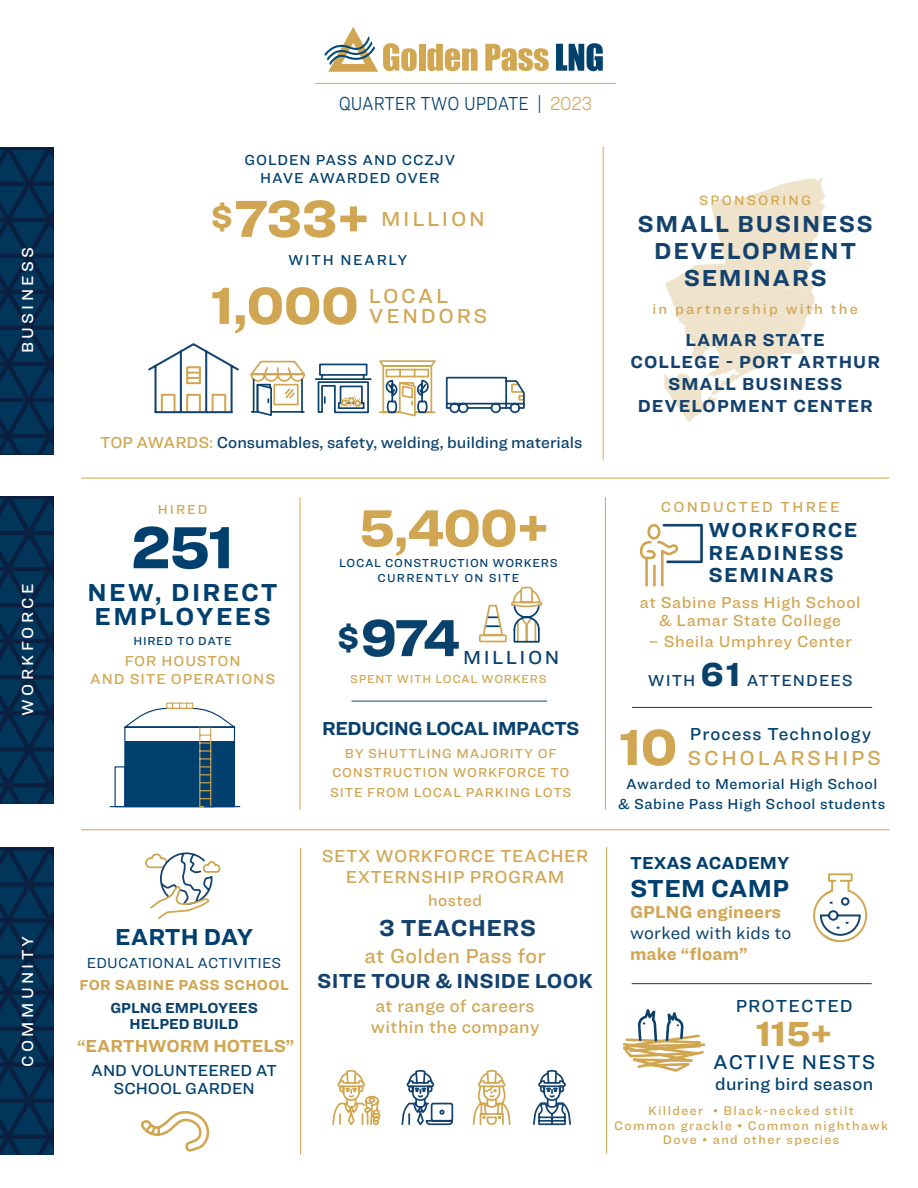
<style>
.page{position:relative;width:918px;height:1188px;background:#fff}
.page>*{position:absolute;margin:0;border:0;box-sizing:border-box;transform-origin:0 0}
.t1{font:900 61.5px "Ringside";color:#00406e}
.t2{font:900 54px "Ringside";letter-spacing:-.015em;color:#d1a652}
.t3{font:900 54px "Ringside";color:#09416d}
.t4{font:900 52.5px "Ringside";color:#d1a652}
.t5{font:900 36.15px "Ringside";color:#d1a652}
.t6{font:700 25.5px "Ringside";letter-spacing:.08em;color:#00406e}
.t7{font:700 25.5px "Ringside";letter-spacing:.01em;color:#00406e}
.t8{font:700 24px/27px "Ringside";letter-spacing:.07em;color:#14426e;text-align:center}
.t9{font:700 24px "Ringside";letter-spacing:.02em;color:#14426e}
.t10{font:700 24px "Ringside";letter-spacing:-.005em;color:#00406e}
.t11{font:500 21px "Ringside";letter-spacing:.13em;color:#d1a652}
.t12{font:700 21px "Ringside";letter-spacing:.07em;color:#09416d}
.t13{font:700 21px "Ringside";letter-spacing:.01em;color:#14426e}
.t14{font:500 21px "Ringside";letter-spacing:.02em;color:#d1a652}
.t15{font:500 20.7px "Ringside";letter-spacing:.06em;color:#00406e}
.t16{font:300 19.5px "Ringside";letter-spacing:-.005em;color:#00406e;scale:.85 1}
.t17{font:700 19.5px "Ringside";letter-spacing:-.02em;color:#09416d}
.t18{font:500 19.5px "Ringside";letter-spacing:.13em;color:#09416d}
.t19{font:500 18px "Ringside";letter-spacing:.02em;color:#d1a652}
.t20{font:700 18px/21.9px "Ringside";letter-spacing:.06em;color:#14426e;text-align:center}
.t21{font:700 18px "Ringside";letter-spacing:.01em;color:#d1a652}
.t22{font:500 18px "Ringside";letter-spacing:.06em;color:#00406e}
.t23{font:18px "Ringside";letter-spacing:.01em;color:#09416d}
.t24{font:500 18px "Ringside";letter-spacing:.02em;color:#00406e}
.t25{font:700 18px "Ringside";letter-spacing:.01em;color:#00406e}
.t26{font:500 16.5px "Ringside";letter-spacing:.04em;color:#d1a652}
.t27{font:500 16.5px "Ringside";color:#09416d}
.t28{font:500 16.5px "Ringside";color:#00406e}
.t29{font:500 16.5px "Ringside";letter-spacing:.2em;color:#fff}
.t30{font:500 16.5px "Ringside";letter-spacing:.06em;color:#09416d}
.t31{font:500 15px "Ringside";letter-spacing:.04em;color:#00406e}
.t32{font:500 15px "Ringside";letter-spacing:.145em;color:#d1a652}
.t33{font:500 15px "Ringside";letter-spacing:.06em;color:#00406e}
.t34{font:700 15px "Ringside";color:#09416d}
.t35{font:15px "Ringside";letter-spacing:.01em;color:#00406e}
.t36{font:700 15px "Ringside";letter-spacing:.03em;color:#d1a652}
.t37{font:500 15px "Ringside";letter-spacing:.06em;color:#d1a652}
.t38{font:500 15px "Ringside";letter-spacing:.11em;color:#00406e}
.t39{font:500 15px "Ringside";letter-spacing:.055em;color:#d1a652}
.t40{font:500 14.1px "Ringside";letter-spacing:.15em;color:#d1a652}
.t41{font:500 13.5px/19.5px "Ringside";letter-spacing:.06em;color:#cfa453;text-align:center}
.t42{font:500 13.5px "Ringside";letter-spacing:.15em;color:#d1a652}
.t43{font:500 12.9px "Ringside";letter-spacing:.11em;color:#d1a652}
.t44{font:500 12px "Ringside";letter-spacing:.06em;color:#00406e}
.t45{font:500 12px "Ringside";letter-spacing:.06em;color:#d1a652}
.t46{font:500 12px "Ringside";letter-spacing:.11em;color:#00406e}
.t47{font:500 12px "Ringside";letter-spacing:.06em;color:#004170}
.s1{color:#d1a652}
.s2{font-size:33px}
.s3{font-weight:900;font-size:34.5px}
</style>
<div class="page">
<div style="left:419px;top:44px;width:7px;height:27px;background:#d2a752"></div>
<svg style="left:427px;top:44px;width:51px;height:27px"></svg>
<svg style="left:485px;top:44px;width:64px;height:27px"></svg>
<svg style="left:556px;top:43px;width:47px;height:28px"></svg>
<svg style="left:324px;top:27px;width:93px;height:45px"></svg>
<svg style="left:0;top:150px;width:54px;height:304px;background:#042d51"></svg>
<svg style="left:0;top:499px;width:54px;height:304px;background:#042d51"></svg>
<svg style="left:0;top:851px;width:54px;height:304px;background:#042d51"></svg>
<hr style="left:315px;top:83px;width:301px;height:1px;background:#d1a652">
<hr style="left:603px;top:147px;width:1px;height:313px;background:#d1a652">
<hr style="left:81px;top:478px;width:808px;height:1px;background:#d1a652">
<hr style="left:81px;top:829px;width:808px;height:1px;background:#d1a652">
<hr style="left:300px;top:497px;width:1px;height:313px;background:#d1a652">
<hr style="left:605px;top:497px;width:1px;height:313px;background:#d1a652">
<svg style="left:478px;top:586px;width:65px;height:57px"></svg>
<hr style="left:352px;top:701px;width:195px;height:1px;background:#0b406d">
<svg style="left:109px;top:702px;width:132px;height:106px"></svg>
<svg style="left:250px;top:360px;width:55px;height:56px"></svg>
<svg style="left:314px;top:360px;width:122px;height:57px"></svg>
<svg style="left:148px;top:343px;width:91px;height:71px"></svg>
<svg style="left:445px;top:376px;width:80px;height:38px"></svg>
<svg style="left:640px;top:523px;width:63px;height:64px"></svg>
<hr style="left:300px;top:848px;width:1px;height:306px;background:#d1a652">
<hr style="left:606px;top:847px;width:1px;height:307px;background:#d1a652">
<svg style="left:664px;top:178px;width:162px;height:244px"></svg>
<svg style="left:533px;top:1069px;width:38px;height:57px"></svg>
<svg style="left:401px;top:1069px;width:53px;height:57px"></svg>
<svg style="left:472px;top:1069px;width:39px;height:57px"></svg>
<svg style="left:332px;top:1069px;width:49px;height:57px"></svg>
<hr style="left:632px;top:983px;width:240px;height:1px;background:#00406e">
<hr style="left:632px;top:707px;width:240px;height:1px;background:#00406e">
<svg style="left:145px;top:852px;width:76px;height:68px"></svg>
<svg style="left:140px;top:1111px;width:70px;height:41px"></svg>
<svg style="left:813px;top:873px;width:55px;height:70px"></svg>
<svg style="left:622px;top:1009px;width:84px;height:63px"></svg>
<p class="t29" style="left:16px;top:353px;width:107px;rotate:-90deg">BUSINESS</p>
<p class="t29" style="left:16px;top:716px;width:134px;rotate:-90deg">WORKFORCE</p>
<p class="t29" style="left:16px;top:1067px;width:133px;rotate:-90deg">COMMUNITY</p>
<p class="t16" style="left:339px;top:90px;width:300px">QUARTER TWO UPDATE | <span class="s1">2023</span></p>
<p class="t33" style="left:244px;top:149px;width:212px">GOLDEN PASS AND CCZJV</p>
<p class="t33" style="left:260px;top:167px;width:181px">HAVE AWARDED OVER</p>
<p class="t2" style="left:211px;top:178px;width:160px"><sup>$</sup>733+</p>
<p class="t11" style="left:381px;top:204px;width:105px">MILLION</p>
<p class="t38" style="left:288px;top:249px;width:121px">WITH NEARLY</p>
<p class="t2" style="left:211px;top:265px;width:149px">1,000</p>
<p class="t11" style="left:369px;top:281px;width:81px">LOCAL</p>
<p class="t11" style="left:369px;top:300px;width:120px">VENDORS</p>
<p class="t27" style="left:100px;top:431px;width:484px"><span class="s1">TOP AWARDS:</span> Consumables, safety, welding, building materials</p>
<p class="t42" style="left:158px;top:500px;width:51px">HIRED</p>
<p class="t1" style="left:131px;top:501px;width:105px">251</p>
<p class="t6" style="left:88px;top:574px;width:192px">NEW, DIRECT</p>
<p class="t6" style="left:95px;top:598px;width:178px">EMPLOYEES</p>
<p class="t47" style="left:133px;top:632px;width:100px">HIRED TO DATE</p>
<p class="t39" style="left:125px;top:650px;width:117px">FOR HOUSTON</p>
<p class="t37" style="left:90px;top:668px;width:186px">AND SITE OPERATIONS</p>
<p class="t10" style="left:115px;top:919px;width:140px">EARTH DAY</p>
<p class="t35" style="left:87px;top:952px;width:196px">EDUCATIONAL ACTIVITIES</p>
<p class="t36" style="left:79px;top:974px;width:211px">FOR SABINE PASS SCHOOL</p>
<p class="t34" style="left:110px;top:996px;width:149px">GPLNG EMPLOYEES</p>
<p class="t34" style="left:130px;top:1013px;width:110px">HELPED BUILD</p>
<p class="t21" style="left:77px;top:1032px;width:219px">“EARTHWORM HOTELS”</p>
<p class="t28" style="left:91px;top:1058px;width:187px">AND VOLUNTEERED AT</p>
<p class="t28" style="left:114px;top:1076px;width:143px">SCHOOL GARDEN</p>
<p class="t2" style="left:359px;top:487px;width:192px">5,400+</p>
<p class="t44" style="left:339px;top:555px;width:220px">LOCAL CONSTRUCTION WORKERS</p>
<p class="t46" style="left:377px;top:569px;width:144px">CURRENTLY ON SITE</p>
<p class="t3" style="left:337px;top:597px;width:124px"><span class="s2">$</span>974</p>
<p class="t18" style="left:463px;top:643px;width:98px">MILLION</p>
<p class="t45" style="left:350px;top:670px;width:198px">SPENT WITH LOCAL WORKERS</p>
<p class="t17" style="left:322px;top:714px;width:259px">REDUCING LOCAL IMPACTS</p>
<p class="t41" style="left:330px;top:743px;width:243px">BY SHUTTLING MAJORITY OF<br>CONSTRUCTION WORKFORCE TO<br>SITE FROM LOCAL PARKING LOTS</p>
<p class="t19" style="left:322px;top:843px;width:268px">SETX WORKFORCE TEACHER</p>
<p class="t19" style="left:346px;top:864px;width:220px">EXTERNSHIP PROGRAM</p>
<p class="t26" style="left:428px;top:888px;width:56px">hosted</p>
<p class="t9" style="left:379px;top:910px;width:158px">3 TEACHERS</p>
<p class="t14" style="left:365px;top:940px;width:183px">at Golden Pass for</p>
<p class="t13" style="left:317px;top:965px;width:277px">SITE TOUR &amp; INSIDE LOOK</p>
<p class="t19" style="left:376px;top:993px;width:161px">at range of careers</p>
<p class="t19" style="left:371px;top:1014px;width:170px">within the company</p>
<p class="t40" style="left:699px;top:190px;width:113px">SPONSORING</p>
<p class="t8" style="left:638px;top:209px;width:237px">SMALL BUSINESS<br>DEVELOPMENT<br>SEMINARS</p>
<p class="t32" style="left:652px;top:298px;width:207px">in partnership with the</p>
<p class="t20" style="left:685px;top:328px;width:141px">LAMAR STATE</p>
<p class="t20" style="left:630px;top:350px;width:251px">COLLEGE - PORT ARTHUR</p>
<p class="t20" style="left:638px;top:372px;width:237px">SMALL BUSINESS<br>DEVELOPMENT CENTER</p>
<p class="t32" style="left:661px;top:496px;width:180px">CONDUCTED THREE</p>
<p class="t12" style="left:709px;top:515px;width:151px">WORKFORCE</p>
<p class="t12" style="left:709px;top:537px;width:137px">READINESS</p>
<p class="t12" style="left:709px;top:560px;width:127px">SEMINARS</p>
<p class="t26" style="left:640px;top:590px;width:222px">at Sabine Pass High School</p>
<p class="t26" style="left:659px;top:608px;width:183px">&amp; Lamar State College</p>
<p class="t26" style="left:648px;top:629px;width:205px">– Sheila Umphrey Center</p>
<p class="t30" style="left:648px;top:668px;width:206px">WITH <span class="s3">61</span> ATTENDEES</p>
<p class="t22" style="left:690px;top:721px;width:183px">Process Technology</p>
<p class="t4" style="left:619px;top:708px;width:59px">10</p>
<p class="t11" style="left:688px;top:743px;width:195px">SCHOLARSHIPS</p>
<p class="t31" style="left:626px;top:773px;width:253px">Awarded to Memorial High School</p>
<p class="t31" style="left:618px;top:793px;width:268px">&amp; Sabine Pass High School students</p>
<p class="t25" style="left:630px;top:849px;width:161px">TEXAS ACADEMY</p>
<p class="t7" style="left:630px;top:870px;width:161px">STEM CAMP</p>
<p class="t21" style="left:630px;top:899px;width:152px">GPLNG engineers</p>
<p class="t23" style="left:630px;top:921px;width:163px">worked with kids to</p>
<p class="t21" style="left:630px;top:941px;width:119px">make “floam”</p>
<p class="t22" style="left:736px;top:993px;width:119px">PROTECTED</p>
<p class="t5" style="left:756px;top:1007px;width:78px">115+</p>
<p class="t15" style="left:713px;top:1047px;width:164px">ACTIVE NESTS</p>
<p class="t24" style="left:715px;top:1071px;width:160px">during bird season</p>
<p class="t43" style="left:648px;top:1102px;width:207px">Killdeer • Black-necked stilt</p>
<p class="t43" style="left:614px;top:1116px;width:275px">Common grackle • Common nighthawk</p>
<p class="t43" style="left:663px;top:1130px;width:178px">Dove • and other species</p>
</div>
